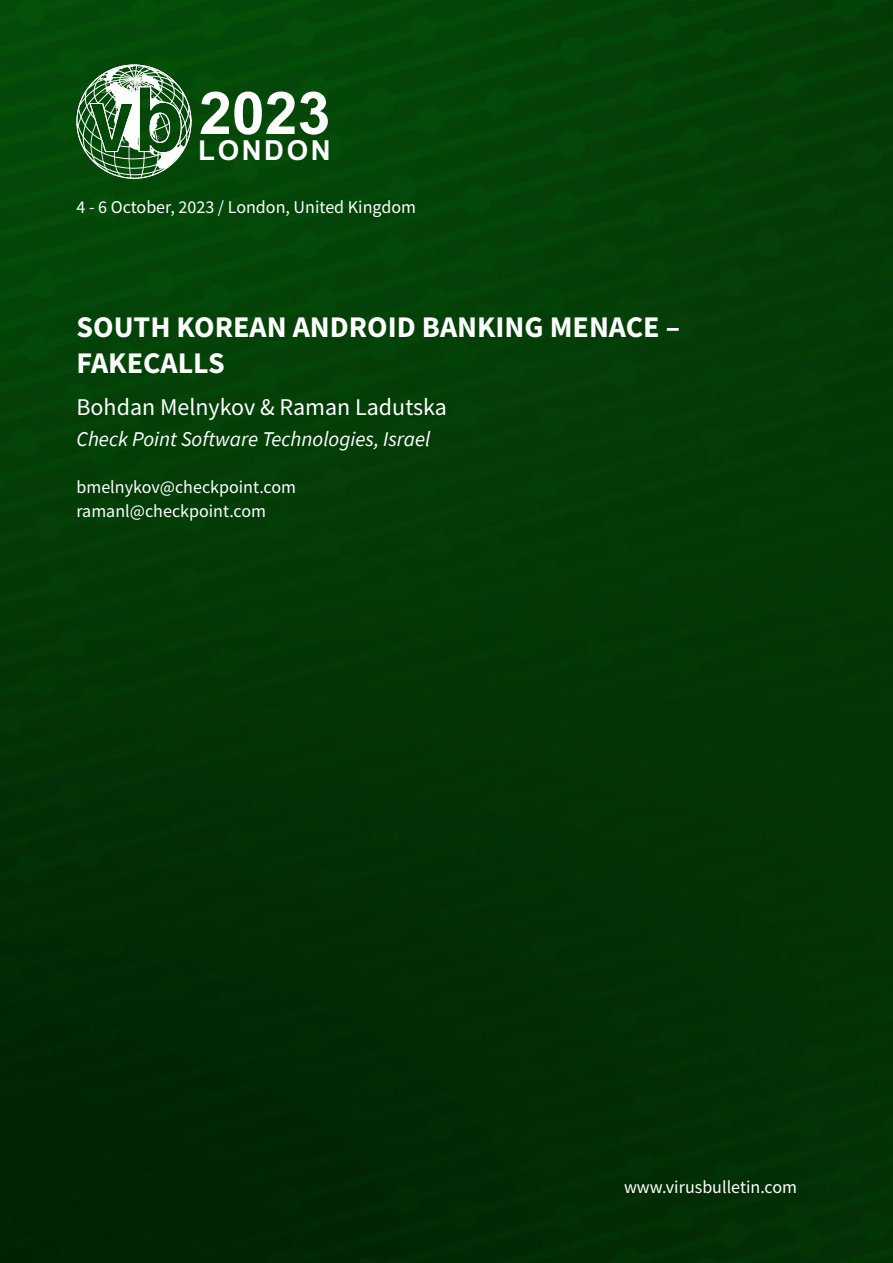
<style>
.page{position:relative;width:893px;height:1263px;background:#fff}
.page>*{position:absolute;margin:0;border:0;box-sizing:border-box;transform-origin:0 0}
.t1{font:700 59.1px "Arial";color:#fff}
.t2{font:700 30px/36px "Source Sans Pro";color:#fff}
.t3{font:700 27.6px "Arial";letter-spacing:.09em;color:#fff}
.t4{font:24px "Source Sans Pro";color:#fff}
.t5{font:italic 21px "Source Sans Pro";color:#fff}
.t6{font:18px/23.7px "Source Sans Pro";color:#fff}
</style>
<div class="page">
<img style="left:0;top:0;width:893px;height:1263px">
<svg style="left:76px;top:64px;width:116px;height:115px"></svg>
<h1 class="t1" style="left:199px;top:79px;width:133px">2023</h1>
<h3 class="t3" style="left:198px;top:135px;width:134px">LONDON</h3>
<p class="t6" style="left:76px;top:195px;width:341px">4 - 6 October, 2023 / London, United Kingdom</p>
<h2 class="t2" style="left:76px;top:309px;width:605px">SOUTH KOREAN ANDROID BANKING MENACE –<br>FAKECALLS</h2>
<h3 class="t4" style="left:76px;top:391px;width:372px">Bohdan Melnykov &amp; Raman Ladutska</h3>
<p class="t5" style="left:76px;top:426px;width:355px">Check Point Software Technologies, Israel</p>
<p class="t6" style="left:76px;top:475px;width:221px">bmelnykov@checkpoint.com ramanl@checkpoint.com</p>
<p class="t6" style="left:624px;top:1174px;width:175px">www.virusbulletin.com</p>
</div>
